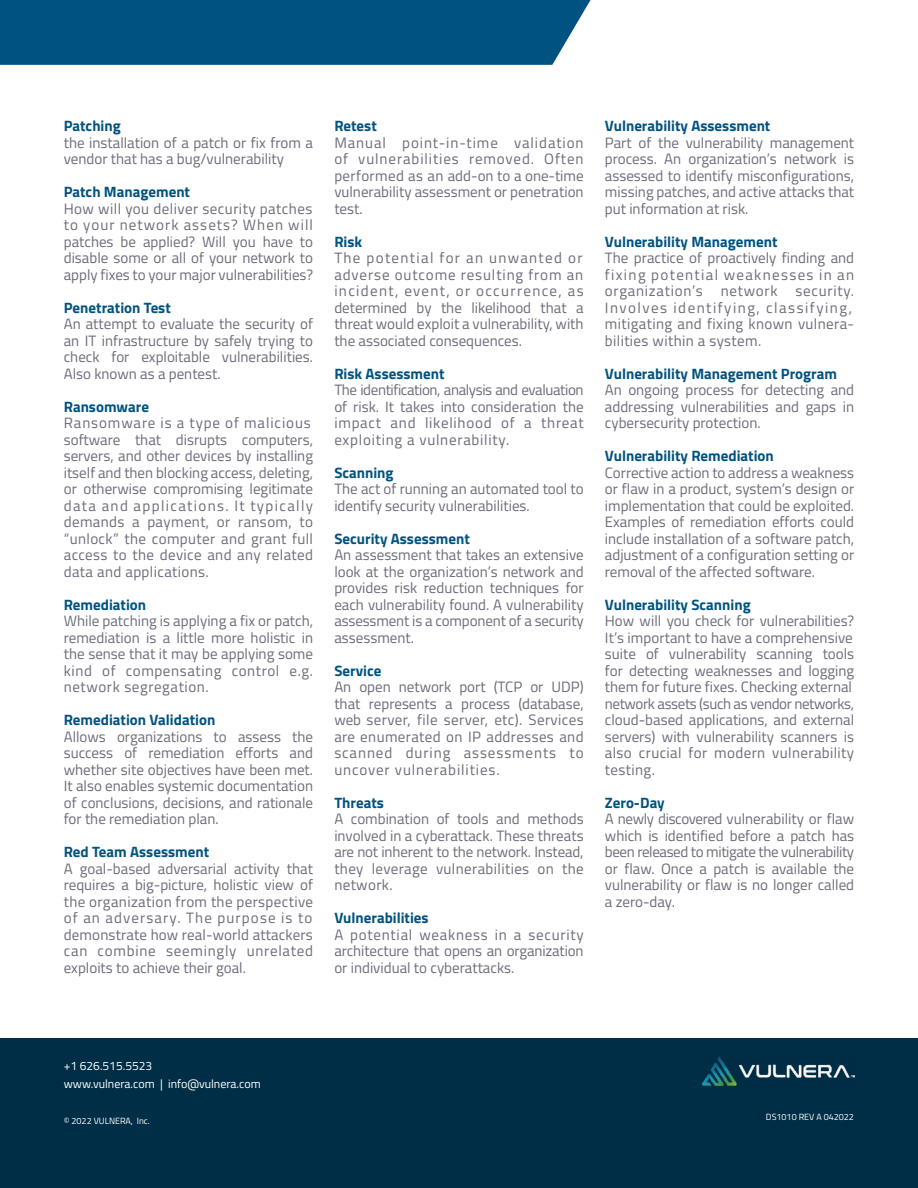
<style>
.page{position:relative;width:918px;height:1188px;background:#fff}
.page>*{position:absolute;margin:0;border:0;box-sizing:border-box;transform-origin:0 0}
.t1{font:15px/16.5px "Titillium Web";color:#6a6c7a;text-align:justify}
.t2{font:700 15px "Titillium Web";color:#005380}
.t3{font:15px/16.5px "Titillium Web";letter-spacing:.02em;color:#6a6c7a}
.t4{font:15px/16.5px "Titillium Web";letter-spacing:.045em;color:#6a6c7a}
.t5{font:12px/18px "Titillium Web";color:#fff}
.t6{font:9px "Titillium Web";color:#fff}
</style>
<div class="page">
<div style="left:0;top:0;width:591px;height:65px;background:#005380"></div>
<div style="left:0;top:1039px;width:918px;height:149px;background:#002e46"></div>
<img style="left:703px;top:1057px;width:151px;height:28px">
<p class="t2" style="left:64px;top:114px;width:59px">Patching</p>
<p class="t1" style="left:64px;top:133px;width:251px">the installation of a patch or fix from a vendor that has a bug/vulnerability</p>
<p class="t2" style="left:64px;top:180px;width:128px">Patch Management</p>
<p class="t1" style="left:64px;top:199px;width:251px">How will you deliver security patches to your network assets? When will patches be applied? Will you have to disable some or all of your network to apply fixes to your major vulnerabilities?</p>
<p class="t2" style="left:64px;top:296px;width:109px">Penetration Test</p>
<p class="t1" style="left:64px;top:315px;width:251px">An attempt to evaluate the security of an IT infrastructure by safely trying to check for exploitable vulnerabilities.<br>Also known as a pentest.</p>
<p class="t2" style="left:64px;top:395px;width:87px">Ransomware</p>
<p class="t3" style="left:64px;top:414px;width:251px">Ransomware is a type of malicious software that disrupts computers, servers, and other devices by installing itself and then blocking access, deleting, or otherwise compromising legitimate data and applications. It typically demands a payment, or ransom, to “unlock” the computer and grant full access to the device and any related data and applications.</p>
<p class="t2" style="left:64px;top:593px;width:84px">Remediation</p>
<p class="t1" style="left:64px;top:612px;width:251px">While patching is applying a fix or patch, remediation is a little more holistic in the sense that it may be applying some kind of compensating control e.g. network segregation.</p>
<p class="t2" style="left:64px;top:708px;width:153px">Remediation Validation</p>
<p class="t1" style="left:64px;top:727px;width:251px">Allows organizations to assess the success of remediation efforts and whether site objectives have been met.<br>It also enables systemic documentation of conclusions, decisions, and rationale for the remediation plan.</p>
<p class="t2" style="left:64px;top:840px;width:147px">Red Team Assessment</p>
<p class="t1" style="left:64px;top:859px;width:251px">A goal-based adversarial activity that requires a big-picture, holistic view of the organization from the perspective of an adversary. The purpose is to demonstrate how real-world attackers can combine seemingly unrelated exploits to achieve their goal.</p>
<p class="t2" style="left:334px;top:114px;width:44px">Retest</p>
<p class="t1" style="left:334px;top:133px;width:251px">Manual point-in-time validation of vulnerabilities removed. Often performed as an add-on to a one-time vulnerability assessment or penetration test.</p>
<p class="t2" style="left:334px;top:230px;width:29px">Risk</p>
<p class="t1" style="left:334px;top:249px;width:251px">The potential for an unwanted or adverse outcome resulting from an incident, event, or occurrence, as determined by the likelihood that a threat would exploit a vulnerability, with the associated consequences.</p>
<p class="t2" style="left:334px;top:362px;width:112px">Risk Assessment</p>
<p class="t1" style="left:334px;top:381px;width:251px">The identification, analysis and evaluation of risk. It takes into consideration the impact and likelihood of a threat exploiting a vulnerability.</p>
<p class="t2" style="left:334px;top:461px;width:61px">Scanning</p>
<p class="t1" style="left:334px;top:480px;width:251px">The act of running an automated tool to identify security vulnerabilities.</p>
<p class="t2" style="left:334px;top:527px;width:137px">Security Assessment</p>
<p class="t1" style="left:334px;top:546px;width:251px">An assessment that takes an extensive look at the organization’s network and provides risk reduction techniques for each vulnerability found. A vulnerability assessment is a component of a security assessment.</p>
<p class="t2" style="left:334px;top:659px;width:49px">Service</p>
<p class="t1" style="left:334px;top:678px;width:251px">An open network port (TCP or UDP) that represents a process (database, web server, file server, etc). Services are enumerated on IP addresses and scanned during assessments to uncover vulnerabilities.</p>
<p class="t2" style="left:334px;top:791px;width:51px">Threats</p>
<p class="t1" style="left:334px;top:810px;width:251px">A combination of tools and methods involved in a cyberattack. These threats are not inherent to the network. Instead, they leverage vulnerabilities on the network.</p>
<p class="t2" style="left:334px;top:906px;width:96px">Vulnerabilities</p>
<p class="t1" style="left:334px;top:925px;width:251px">A potential weakness in a security architecture that opens an organization or individual to cyberattacks.</p>
<p class="t2" style="left:605px;top:114px;width:167px">Vulnerability Assessment</p>
<p class="t1" style="left:605px;top:133px;width:251px">Part of the vulnerability management process. An organization’s network is assessed to identify misconfigurations, missing patches, and active attacks that put information at risk.</p>
<p class="t2" style="left:605px;top:230px;width:174px">Vulnerability Management</p>
<p class="t4" style="left:605px;top:249px;width:251px">The practice of proactively finding and fixing potential weaknesses in an organization’s network security.<br>Involves identifying, classifying, mitigating and fixing known vulnera&shy;bilities within a system.</p>
<p class="t2" style="left:605px;top:362px;width:234px">Vulnerability Management Program</p>
<p class="t1" style="left:605px;top:381px;width:251px">An ongoing process for detecting and addressing vulnerabilities and gaps in cybersecurity protection.</p>
<p class="t2" style="left:605px;top:444px;width:170px">Vulnerability Remediation</p>
<p class="t1" style="left:605px;top:463px;width:251px">Corrective action to address a weakness or flaw in a product, system’s design or implementation that could be exploited.<br>Examples of remediation efforts could include installation of a software patch, adjustment of a configuration setting or removal of the affected software.</p>
<p class="t2" style="left:605px;top:593px;width:147px">Vulnerability Scanning</p>
<p class="t1" style="left:605px;top:612px;width:251px;text-align:left">How will you check for vulnerabilities?<br>It’s important to have a comprehensive suite of vulnerability scanning tools for detecting weaknesses and logging them for future fixes. Checking external network assets (such as vendor networks, cloud-based applications, and external servers) with vulnerability scanners is also crucial for modern vulnerability testing.</p>
<p class="t2" style="left:605px;top:791px;width:61px">Zero-Day</p>
<p class="t1" style="left:605px;top:810px;width:251px">A newly discovered vulnerability or flaw which is identified before a patch has been released to mitigate the vulnerability or flaw. Once a patch is available the vulnerability or flaw is no longer called a zero-day.</p>
<p class="t5" style="left:64px;top:1057px;width:198px">+1 626.515.5523<br>www.vulnera.com | info@vulnera.com</p>
<p class="t6" style="left:64px;top:1115px;width:88px">© 2022 VULNERA, Inc.</p>
<p class="t6" style="left:766px;top:1110px;width:90px">DS1010 REV A 042022</p>
</div>
